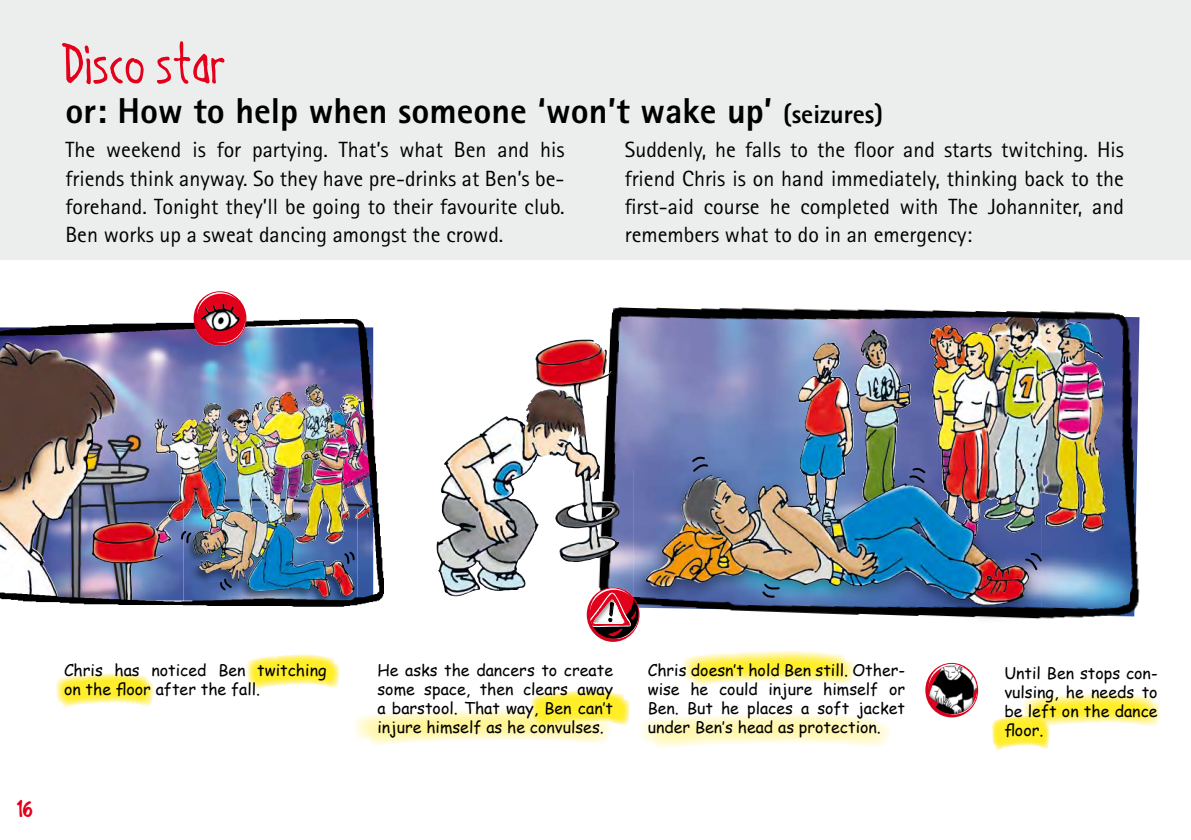
<style>
.page{position:relative;width:1191px;height:840px;background:#fff}
.page>*{position:absolute;margin:0;border:0;box-sizing:border-box;transform-origin:0 0}
.t1{font:60px "Handage AOE";letter-spacing:.03em;color:#e2001a}
.t2{font:800 36px "Rotis Sans Serif";color:#000}
.t3{font:24px "Handage AOE Bold";color:#e2001a}
.t4{font:22px/28.4px "Rotis Sans Serif";color:#000;text-align:justify}
.t5{font:16px/19.2px "Comic Sans MS";color:#000;text-align:justify}
.s1{font-size:26px}
</style>
<div class="page">
<img style="left:683px;top:651px;width:171px;height:35px">
<img style="left:56px;top:673px;width:97px;height:35px">
<img style="left:247px;top:654px;width:92px;height:35px">
<img style="left:1023px;top:693px;width:137px;height:33px">
<img style="left:992px;top:714px;width:56px;height:36px">
<img style="left:1024px;top:714px;width:25px;height:14px">
<div style="left:0;top:0;width:1191px;height:259px;background:#eceded"></div>
<img style="left:592px;top:307px;width:548px;height:335px">
<svg style="left:925px;top:662px;width:53px;height:55px"></svg>
<svg style="left:931px;top:668px;width:46px;height:46px"></svg>
<svg style="left:928px;top:665px;width:49px;height:48px"></svg>
<img style="left:941px;top:665px;width:26px;height:4px">
<img style="left:929px;top:668px;width:12px;height:26px">
<img style="left:0;top:319px;width:384px;height:287px">
<img style="left:184px;top:600px;width:173px;height:7px">
<img style="left:293px;top:522px;width:57px;height:22px">
<img style="left:232px;top:508px;width:118px;height:14px">
<img style="left:238px;top:508px;width:50px;height:33px">
<img style="left:295px;top:508px;width:50px;height:36px">
<img style="left:184px;top:508px;width:48px;height:21px">
<img style="left:193px;top:510px;width:42px;height:63px">
<svg style="left:180px;top:529px;width:13px;height:15px"></svg>
<svg style="left:219px;top:577px;width:15px;height:15px"></svg>
<svg style="left:342px;top:549px;width:14px;height:16px"></svg>
<svg style="left:194px;top:291px;width:52px;height:54px"></svg>
<svg style="left:196px;top:293px;width:49px;height:49px;background:#c72f41"></svg>
<img style="left:203px;top:303px;width:20px;height:13px">
<img style="left:436px;top:339px;width:151px;height:258px">
<svg style="left:690px;top:456px;width:19px;height:17px"></svg>
<svg style="left:908px;top:467px;width:19px;height:17px"></svg>
<svg style="left:760px;top:581px;width:21px;height:17px"></svg>
<svg style="left:1024px;top:551px;width:19px;height:20px"></svg>
<svg style="left:587px;top:587px;width:52px;height:54px"></svg>
<svg style="left:589px;top:589px;width:49px;height:49px"></svg>
<img style="left:531px;top:690px;width:98px;height:34px">
<img style="left:531px;top:708px;width:80px;height:19px">
<svg style="left:590px;top:592px;width:48px;height:46px"></svg>
<h1 class="t1" style="left:65px;top:27px;width:162px">Disco star</h1>
<h2 class="t2" style="left:65px;top:88px;width:819px">or: How to help when someone ‘won’t wake up’ <span class="s1">(seizures)</span></h2>
<p class="t4" style="left:625px;top:135px;width:501px">Suddenly, he falls to the floor and starts twitching. His friend Chris is on hand immediately, thinking back to the first-aid course he completed with The Johanniter, and remembers what to do in an emergency:</p>
<p class="t4" style="left:65px;top:135px;width:500px">The weekend is for partying. That’s what Ben and his friends think anyway. So they have pre-drinks at Ben’s be&shy;forehand. Tonight they’ll be going to their favourite club.<br>Ben works up a sweat dancing amongst the crowd.</p>
<p class="t3" style="left:18px;top:794px;width:17px">16</p>
<p class="t5" style="left:647px;top:659px;width:259px">Chris doesn‛t hold Ben still. Other&shy;wise he could injure himself or Ben. But he places a soft jacket under Ben‛s head as protection.</p>
<p class="t5" style="left:377px;top:659px;width:237px">He asks the dancers to create some space, then clears away a barstool. That way, Ben can‛t injure himself as he convulses.</p>
<p class="t5" style="left:64px;top:659px;width:264px">Chris has noticed Ben twitching on the floor after the fall.</p>
<p class="t5" style="left:1004px;top:662px;width:155px">Until Ben stops con&shy;vulsing, he needs to be left on the dance floor.</p>
</div>
